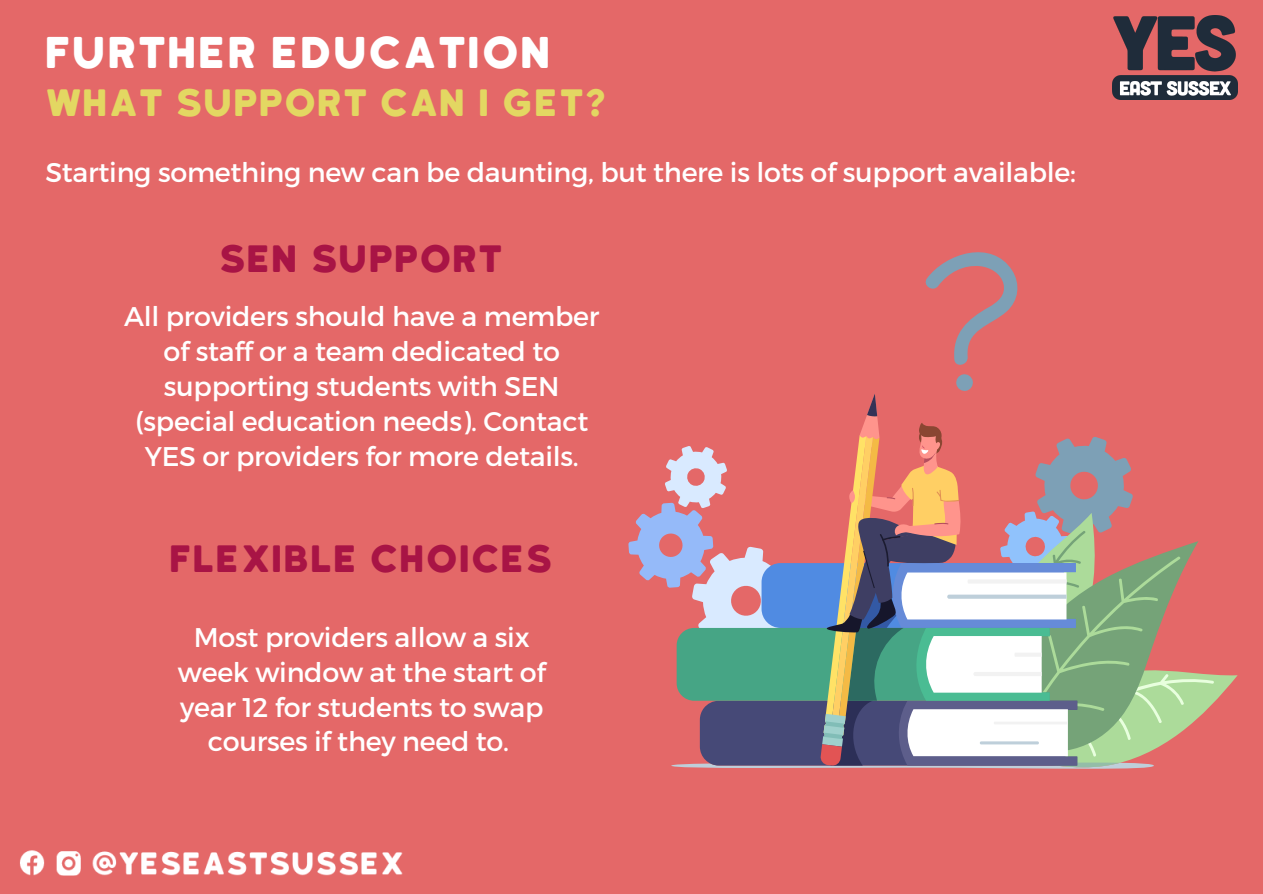
<style>
.page{position:relative;width:1263px;height:894px;background:#fff}
.page>*{position:absolute;margin:0;border:0;box-sizing:border-box;transform-origin:0 0}
.t1{font:42px "Katahdin Round";color:#fff}
.t2{font:36px "Katahdin Round";color:#a81445}
.t3{font:36px "Katahdin Round";color:#e3d762}
.t4{font:27px/34.8px "Montserrat";letter-spacing:-.01em;color:#fff;text-align:center}
</style>
<div class="page">
<div style="left:0;top:0;width:1263px;height:893px;background:#e46868"></div>
<img style="left:1113px;top:16px;width:125px;height:84px">
<img style="left:20px;top:850px;width:383px;height:26px">
<svg style="left:628px;top:252px;width:610px;height:516px"></svg>
<p class="t1" style="left:45px;top:28px;width:509px">FURTHER EDUCATION</p>
<p class="t3" style="left:45px;top:82px;width:562px">WHAT SUPPORT CAN I GET?</p>
<p class="t4" style="left:45px;top:154px;width:1032px">Starting something new can be daunting, but there is lots of support available:</p>
<p class="t2" style="left:219px;top:238px;width:286px">SEN SUPPORT</p>
<p class="t4" style="left:124px;top:297px;width:477px">All providers should have a member of staff or a team dedicated to supporting students with SEN (special education needs). Contact<br>YES or providers for more details.</p>
<p class="t2" style="left:170px;top:538px;width:385px">FLEXIBLE CHOICES</p>
<p class="t4" style="left:178px;top:618px;width:369px">Most providers allow a six week window at the start of year 12 for students to swap courses if they need to.</p>
</div>
